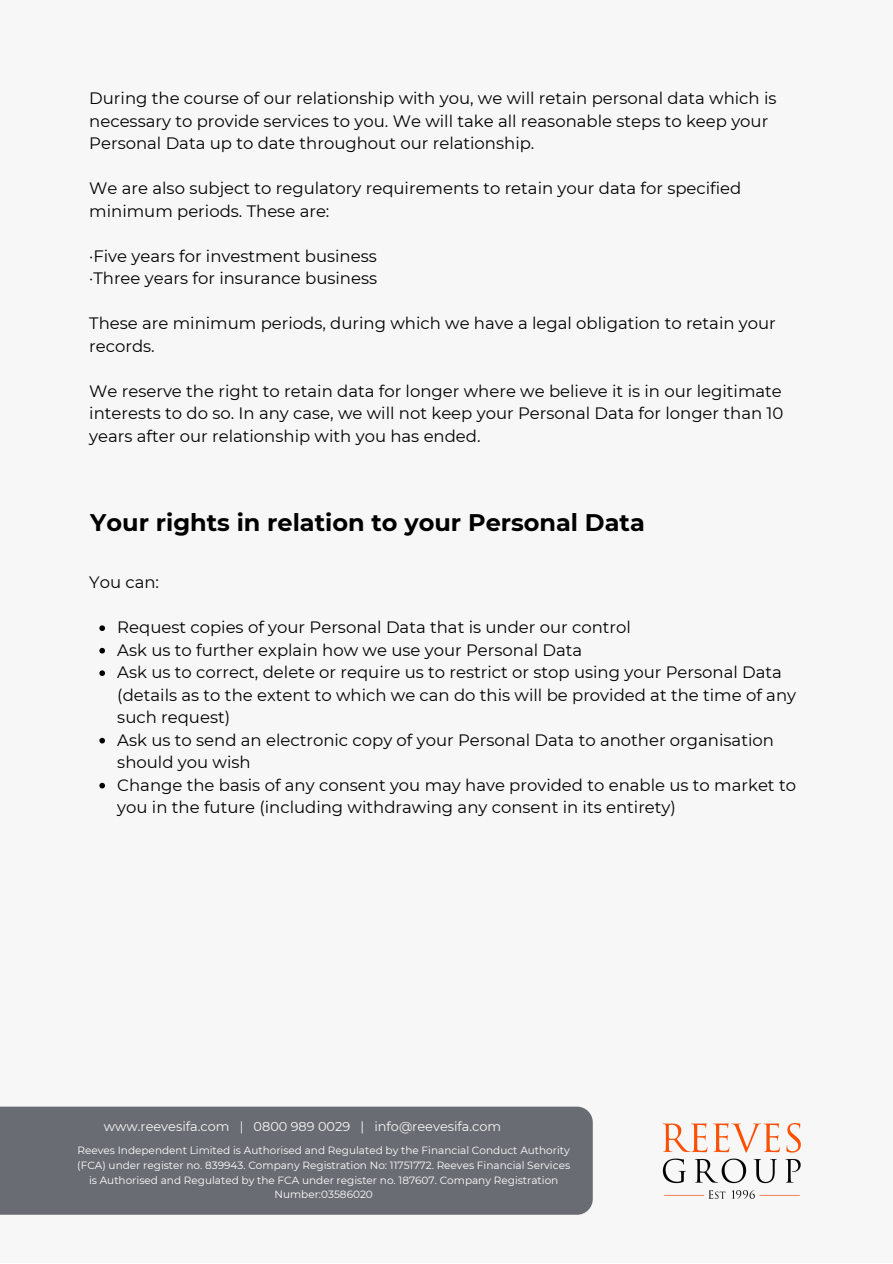
<style>
.page{position:relative;width:893px;height:1264px;background:#fff}
.page>*{position:absolute;margin:0;border:0;box-sizing:border-box;transform-origin:0 0}
.t1{font:700 24px "Montserrat";color:#000}
.t2{font:16.5px/22.5px "Montserrat";color:#000}
.t3{font:14.4px "Montserrat";color:#f7f7f7}
.t4{font:12.9px "Montserrat";color:#f7f7f7}
.t5{font:10.5px/14.9px "Montserrat";color:#fff;text-align:center}
</style>
<div class="page">
<div style="left:0;top:0;width:892px;height:1262px;background:#f7f7f7"></div>
<svg style="left:99px;top:625px;width:6px;height:6px"></svg>
<svg style="left:99px;top:648px;width:6px;height:5px"></svg>
<svg style="left:99px;top:670px;width:6px;height:6px"></svg>
<svg style="left:99px;top:737px;width:6px;height:6px"></svg>
<svg style="left:99px;top:782px;width:6px;height:6px"></svg>
<div style="left:0;top:1106px;width:592px;height:108px;background:#696d73"></div>
<img style="left:662px;top:1123px;width:139px;height:75px">
<p class="t2" style="left:89px;top:87px;width:688px">During the course of our relationship with you, we will retain personal data which is necessary to provide services to you. We will take all reasonable steps to keep your<br>Personal Data up to date throughout our relationship.</p>
<p class="t2" style="left:89px;top:177px;width:653px">We are also subject to regulatory requirements to retain your data for specified minimum periods. These are:</p>
<p class="t2" style="left:89px;top:245px;width:289px">·Five years for investment business</p>
<p class="t2" style="left:89px;top:267px;width:289px">·Three years for insurance business</p>
<p class="t2" style="left:89px;top:312px;width:688px">These are minimum periods, during which we have a legal obligation to retain your records.</p>
<p class="t2" style="left:89px;top:380px;width:695px;text-align:justify">We reserve the right to retain data for longer where we believe it is in our legitimate interests to do so. In any case, we will not keep your Personal Data for longer than 10 years after our relationship with you has ended.</p>
<p class="t1" style="left:90px;top:508px;width:556px">Your rights in relation to your Personal Data</p>
<p class="t2" style="left:89px;top:571px;width:71px">You can:</p>
<p class="t2" style="left:117px;top:616px;width:515px">Request copies of your Personal Data that is under our control</p>
<p class="t2" style="left:117px;top:638px;width:466px">Ask us to further explain how we use your Personal Data</p>
<p class="t2" style="left:117px;top:661px;width:680px">Ask us to correct, delete or require us to restrict or stop using your Personal Data (details as to the extent to which we can do this will be provided at the time of any such request)</p>
<p class="t2" style="left:117px;top:728px;width:658px">Ask us to send an electronic copy of your Personal Data to another organisation should you wish</p>
<p class="t2" style="left:117px;top:773px;width:680px">Change the basis of any consent you may have provided to enable us to market to you in the future (including withdrawing any consent in its entirety)</p>
<p class="t3" style="left:94px;top:1113px;width:105px">+123-456-7890</p>
<p class="t3" style="left:94px;top:1146px;width:189px">hello@reallygreatsite.com</p>
<p class="t3" style="left:94px;top:1163px;width:188px">123 Anywhere St., Any City</p>
<p class="t4" style="left:104px;top:1118px;width:399px">www.reevesifa.com | 0800 989 0029 | info@reevesifa.com</p>
<p class="t5" style="left:77px;top:1142px;width:494px">Reeves Independent Limited is Authorised and Regulated by the Financial Conduct Authority (FCA) under register no. 839943. Company Registration No: 11751772. Reeves Financial Services is Authorised and Regulated by the FCA under register no. 187607. Company Registration Number:03586020</p>
</div>
